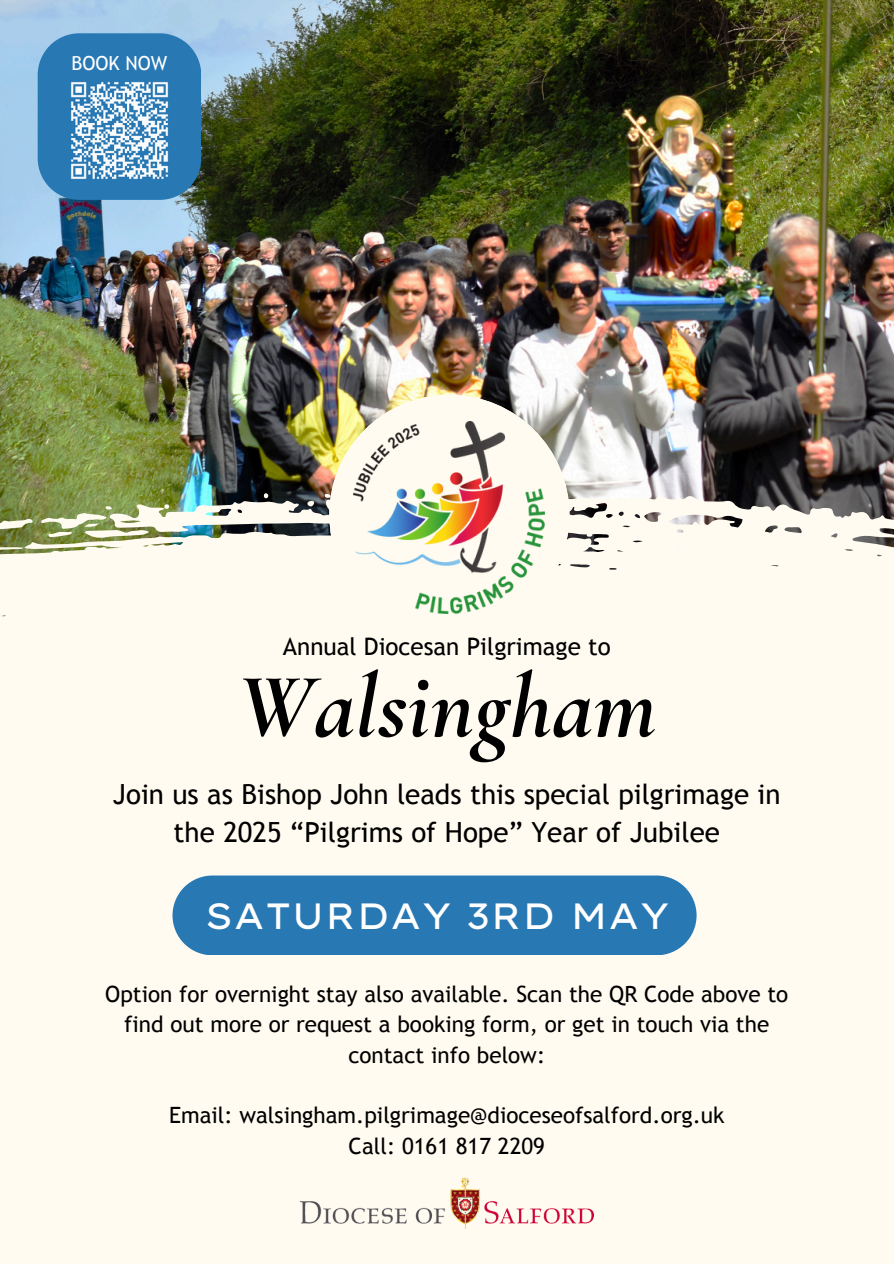
<style>
.page{position:relative;width:894px;height:1264px;background:#fff}
.page>*{position:absolute;margin:0;border:0;box-sizing:border-box;transform-origin:0 0}
.t1{font:italic 700 92.4px "Cormorant Garamond";color:#000}
.t2{font:36.45px "Lexend Giga";color:#fff}
.t3{font:27.75px/38.2px "Trebuchet MS";color:#000;text-align:center}
.t4{font:24.15px "Trebuchet MS";color:#000}
.t5{font:22.35px/30.3px "Trebuchet MS";color:#000;text-align:center}
.t6{font:19.35px "Trebuchet MS";color:#fff}
</style>
<div class="page">
<div style="left:0;top:0;width:893px;height:1263px;background:#fffbf0"></div>
<img style="left:0;top:0;width:893px;height:494px">
<svg style="left:0;top:494px;width:893px;height:428px"></svg>
<svg style="left:0;top:518px;width:33px;height:13px"></svg>
<svg style="left:0;top:543px;width:25px;height:8px"></svg>
<svg style="left:307px;top:500px;width:7px;height:7px"></svg>
<svg style="left:41px;top:505px;width:108px;height:33px"></svg>
<svg style="left:164px;top:504px;width:5px;height:5px"></svg>
<svg style="left:264px;top:493px;width:4px;height:5px"></svg>
<svg style="left:324px;top:494px;width:5px;height:4px"></svg>
<svg style="left:329px;top:395px;width:240px;height:239px"></svg>
<img style="left:353px;top:422px;width:192px;height:191px">
<img style="left:300px;top:1177px;width:293px;height:52px">
<svg style="left:38px;top:33px;width:163px;height:167px;background:#327db6"></svg>
<img style="left:66px;top:78px;width:106px;height:106px">
<div style="left:172px;top:875px;width:524px;height:80px;background:#2878b4"></div>
<h4 class="t6" style="left:71px;top:52px;width:97px">BOOK NOW</h4>
<h1 class="t4" style="left:283px;top:632px;width:329px">Annual Diocesan Pilgrimage to</h1>
<h2 class="t1" style="left:237px;top:651px;width:421px">Walsingham</h2>
<h3 class="t3" style="left:113px;top:774px;width:669px">Join us as Bishop John leads this special pilgrimage in the 2025 “Pilgrims of Hope” Year of Jubilee</h3>
<p class="t2" style="left:204px;top:892px;width:467px">SATURDAY 3RD MAY</p>
<p class="t5" style="left:105px;top:978px;width:684px">Option for overnight stay also available. Scan the QR Code above to find out more or request a booking form, or get in touch via the contact info below:</p>
<h4 class="t5" style="left:169px;top:1100px;width:556px">Email: walsingham.pilgrimage@dioceseofsalford.org.uk<br>Call: 0161 817 2209</h4>
</div>
